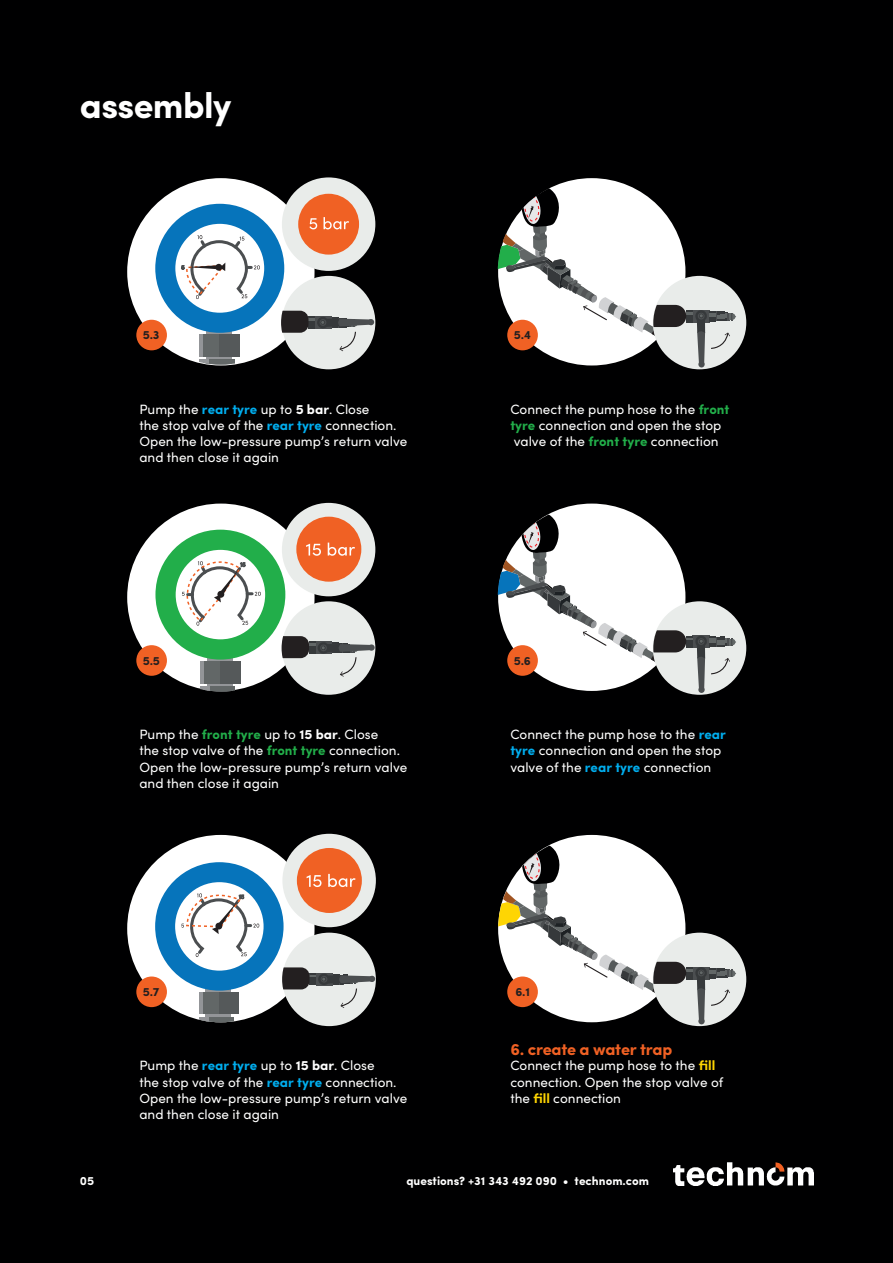
<style>
.page{position:relative;width:893px;height:1263px;background:#000001}
.page>*{position:absolute;margin:0;border:0;box-sizing:border-box;transform-origin:0 0}
.t1{font:700 36px "Sofia Pro";letter-spacing:-.015em;color:#fff}
.t2{font:700 16.5px "Sofia Pro";letter-spacing:-.02em;color:#f06124}
.t3{font:13.5px/16.2px "Sofia Pro";color:#fff}
.t4{font:700 12px "Sofia Pro";color:#fff}
.t5{font:700 12px "Sofia Pro";color:#231f20}
.s1{font-weight:700;color:#00aeef}
.s2{font-weight:700}
.s3{font-weight:700;color:#22ae4a}
.s4{font-weight:700;color:#fed503}
</style>
<div class="page">
<div style="left:127px;top:178px;width:188px;height:187px;background:#fff;border-radius:50%"></div>
<div style="left:282px;top:276px;width:93px;height:93px;background:#e9ecea;border-radius:50%"></div>
<div style="left:136px;top:320px;width:31px;height:30px;background:#f06124;border-radius:50%"></div>
<div style="left:127px;top:504px;width:188px;height:187px;background:#fff;border-radius:50%"></div>
<div style="left:282px;top:601px;width:93px;height:94px;background:#e9ecea;border-radius:50%"></div>
<div style="left:136px;top:645px;width:31px;height:31px;background:#f06124;border-radius:50%"></div>
<div style="left:127px;top:835px;width:188px;height:187px;background:#fff;border-radius:50%"></div>
<div style="left:136px;top:976px;width:31px;height:31px;background:#f06124;border-radius:50%"></div>
<img style="left:674px;top:1163px;width:139px;height:22px">
<div style="left:282px;top:177px;width:93px;height:94px;background:#e9ecea;border-radius:50%"></div>
<div style="left:282px;top:503px;width:93px;height:93px;background:#e9ecea;border-radius:50%"></div>
<svg style="left:206px;top:332px;width:26px;height:27px"></svg>
<div style="left:155px;top:204px;width:129px;height:129px;background:#0674bb;border-radius:50%"></div>
<div style="left:175px;top:224px;width:89px;height:89px;background:#fff;border-radius:50%"></div>
<div style="left:203px;top:335px;width:17px;height:22px;background:#626767"></div>
<div style="left:220px;top:335px;width:20px;height:22px;background:#55595a"></div>
<hr style="left:199px;top:335px;width:4px;height:22px;background:#939598">
<div style="left:203px;top:359px;width:31px;height:6px;background:#626767"></div>
<svg style="left:199px;top:359px;width:10px;height:6px"></svg>
<svg style="left:181px;top:235px;width:79px;height:64px"></svg>
<div style="left:215px;top:264px;width:7px;height:7px;background:#231f20;border-radius:50%"></div>
<div style="left:298px;top:194px;width:61px;height:61px;background:#f06124;border-radius:50%"></div>
<svg style="left:309px;top:218px;width:8px;height:11px"></svg>
<svg style="left:324px;top:217px;width:25px;height:12px"></svg>
<svg style="left:281px;top:311px;width:93px;height:40px"></svg>
<div style="left:653px;top:276px;width:93px;height:93px;background:#e9ecea;border-radius:50%"></div>
<div style="left:698px;top:361px;width:7px;height:6px;background:#4b4e50;border-radius:50%"></div>
<svg style="left:498px;top:186px;width:238px;height:178px"></svg>
<div style="left:296px;top:517px;width:65px;height:65px;background:#f06124;border-radius:50%"></div>
<svg style="left:306px;top:544px;width:15px;height:12px"></svg>
<svg style="left:328px;top:543px;width:27px;height:13px"></svg>
<svg style="left:368px;top:644px;width:7px;height:7px"></svg>
<svg style="left:282px;top:636px;width:90px;height:41px"></svg>
<svg style="left:207px;top:658px;width:25px;height:28px"></svg>
<div style="left:155px;top:530px;width:130px;height:129px;background:#22ae4a;border-radius:50%"></div>
<div style="left:176px;top:550px;width:89px;height:89px;background:#fff;border-radius:50%"></div>
<div style="left:204px;top:661px;width:16px;height:23px;background:#626767"></div>
<div style="left:220px;top:661px;width:20px;height:23px;background:#55595a"></div>
<hr style="left:200px;top:661px;width:4px;height:23px;background:#939598">
<div style="left:204px;top:686px;width:31px;height:6px;background:#626767"></div>
<svg style="left:200px;top:686px;width:10px;height:6px"></svg>
<svg style="left:182px;top:554px;width:79px;height:72px"></svg>
<div style="left:653px;top:601px;width:93px;height:94px;background:#e9ecea;border-radius:50%"></div>
<div style="left:698px;top:687px;width:7px;height:6px;background:#4b4e50;border-radius:50%"></div>
<svg style="left:498px;top:512px;width:238px;height:178px"></svg>
<svg style="left:206px;top:989px;width:25px;height:28px"></svg>
<div style="left:155px;top:862px;width:129px;height:128px;background:#0674bb;border-radius:50%"></div>
<div style="left:175px;top:882px;width:89px;height:89px;background:#fff;border-radius:50%"></div>
<div style="left:203px;top:992px;width:16px;height:22px;background:#626767"></div>
<div style="left:219px;top:992px;width:20px;height:22px;background:#55595a"></div>
<hr style="left:199px;top:992px;width:4px;height:22px;background:#939598">
<div style="left:203px;top:1017px;width:31px;height:5px;background:#626767"></div>
<div style="left:199px;top:1017px;width:10px;height:5px;background:#939598"></div>
<svg style="left:181px;top:890px;width:78px;height:67px"></svg>
<div style="left:282px;top:933px;width:94px;height:93px;background:#e9ecea;border-radius:50%"></div>
<div style="left:282px;top:834px;width:94px;height:93px;background:#e9ecea;border-radius:50%"></div>
<div style="left:297px;top:848px;width:65px;height:65px;background:#f06124;border-radius:50%"></div>
<svg style="left:307px;top:875px;width:14px;height:12px"></svg>
<svg style="left:328px;top:874px;width:27px;height:13px"></svg>
<svg style="left:282px;top:967px;width:93px;height:41px"></svg>
<div style="left:653px;top:933px;width:93px;height:93px;background:#e9ecea;border-radius:50%"></div>
<div style="left:698px;top:1018px;width:7px;height:6px;background:#4b4e50;border-radius:50%"></div>
<svg style="left:498px;top:843px;width:238px;height:178px"></svg>
<h1 class="t1" style="left:80px;top:78px;width:153px">assembly</h1>
<p class="t5" style="left:143px;top:326px;width:18px">5.3</p>
<p class="t5" style="left:514px;top:326px;width:19px">5.4</p>
<p class="t3" style="left:139px;top:400px;width:269px">Pump the <span class="s1">rear tyre</span> up to <span class="s2">5 bar</span>. Close<br>the stop valve of the <span class="s1">rear tyre</span> connection.<br>Open the low-pressure pump’s return valve and then close it again</p>
<p class="t3" style="left:510px;top:400px;width:221px">Connect the pump hose to the <span class="s3">front tyre</span> connection and open the stop valve of the <span class="s3">front tyre</span> connection</p>
<p class="t5" style="left:143px;top:651px;width:19px">5.5</p>
<p class="t5" style="left:514px;top:651px;width:19px">5.6</p>
<p class="t3" style="left:139px;top:725px;width:269px">Pump the <span class="s3">front tyre</span> up to <span class="s2">15 bar</span>. Close<br>the stop valve of the <span class="s3">front tyre</span> connection.<br>Open the low-pressure pump’s return valve and then close it again</p>
<p class="t3" style="left:510px;top:725px;width:217px">Connect the pump hose to the <span class="s1">rear tyre</span> connection and open the stop valve of the <span class="s1">rear tyre</span> connection</p>
<p class="t5" style="left:143px;top:982px;width:18px">5.7</p>
<p class="t5" style="left:515px;top:982px;width:16px">6.1</p>
<p class="t2" style="left:510px;top:1036px;width:163px">6. create a water trap</p>
<p class="t3" style="left:139px;top:1057px;width:269px">Pump the <span class="s1">rear tyre</span> up to <span class="s2">15 bar</span>. Close<br>the stop valve of the <span class="s1">rear tyre</span> connection.<br>Open the low-pressure pump’s return valve and then close it again</p>
<p class="t3" style="left:510px;top:1057px;width:214px">Connect the pump hose to the <span class="s4">fill </span>connection. Open the stop valve of the <span class="s4">fill</span> connection</p>
<p class="t4" style="left:80px;top:1172px;width:16px">05</p>
<p class="t4" style="left:406px;top:1172px;width:244px">questions? +31 343 492 090 • technom.com</p>
</div>
